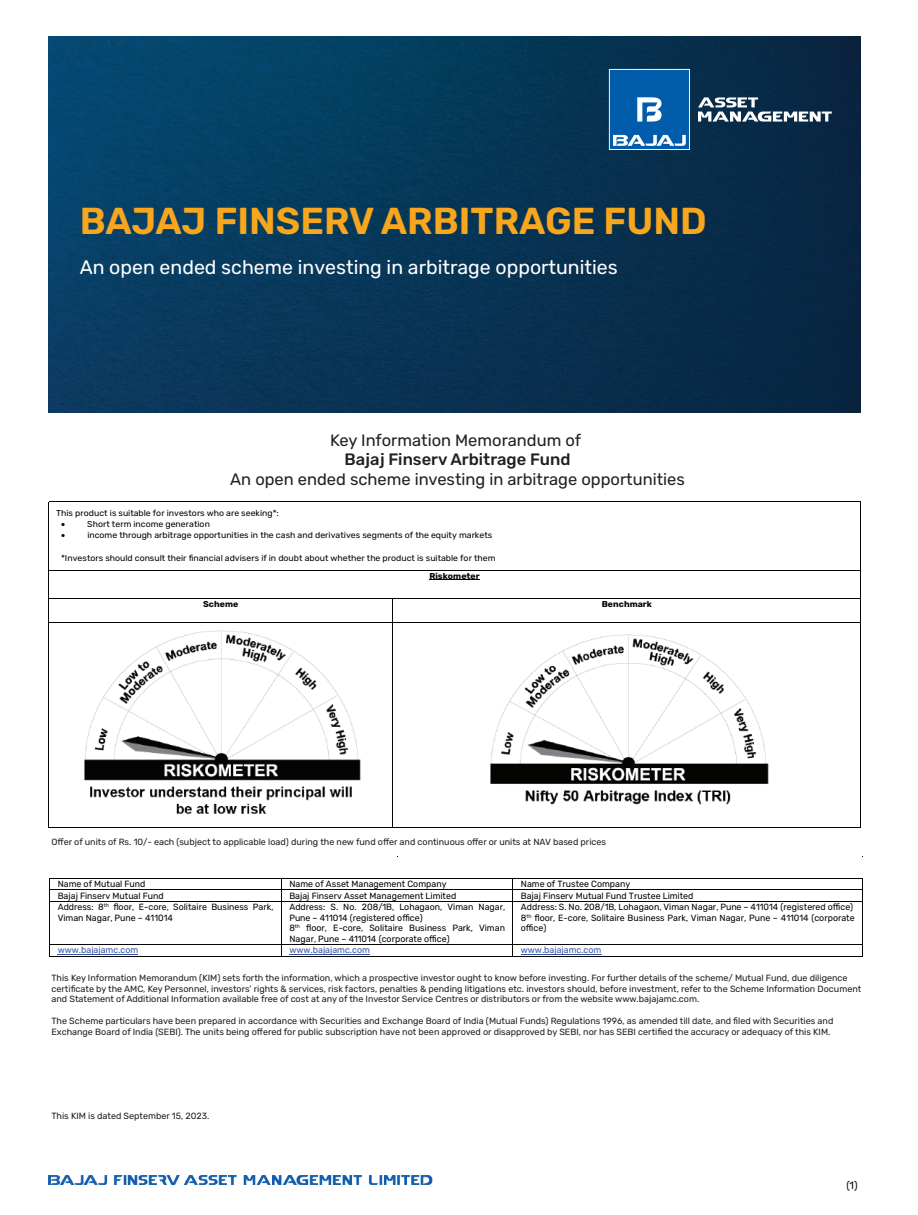
<style>
.page{position:relative;width:918px;height:1215px;background:#fff}
.page>*{position:absolute;margin:0;border:0;box-sizing:border-box;transform-origin:0 0}
.t1{font:600 37.5px "Rubik";color:#f8a61d}
.t2{font:19.5px "Rubik";color:#fff}
.t3{font:16.5px "Rubik";color:#231f20}
.t4{font:500 16.5px "Rubik";color:#231f20}
.t5{font:10.5px "Rubik";color:#050504}
.t6{font:9px/10.8px "Rubik";color:#231f20}
.t7{font:9px/10.6px "Rubik";color:#050504}
.t8{font:9px "Rubik";letter-spacing:.005em;color:#3a54a4}
.t9{font:8.55px "Rubik";color:#050504}
.t10{font:700 8.55px "Rubik";letter-spacing:.005em;color:#050504}
.t11{font:8.55px "Symbol";color:#050504}
</style>
<div class="page">
<img style="left:49px;top:1176px;width:383px;height:8px">
<hr style="left:49px;top:502px;width:811px;height:1px;background:#050504">
<hr style="left:48px;top:502px;width:1px;height:68px;background:#050504">
<hr style="left:860px;top:501px;width:1px;height:69px;background:#050504">
<hr style="left:429px;top:579px;width:51px;height:1px;background:#050504">
<hr style="left:49px;top:570px;width:811px;height:1px;background:#050504">
<hr style="left:49px;top:599px;width:344px;height:1px;background:#050504">
<hr style="left:393px;top:599px;width:467px;height:1px;background:#050504">
<svg style="left:48px;top:570px;width:1px;height:52px"></svg>
<hr style="left:49px;top:622px;width:344px;height:1px;background:#050504">
<hr style="left:393px;top:622px;width:467px;height:1px;background:#050504">
<svg style="left:860px;top:570px;width:1px;height:52px"></svg>
<hr style="left:48px;top:622px;width:1px;height:205px;background:#050504">
<hr style="left:49px;top:827px;width:344px;height:1px;background:#050504">
<hr style="left:393px;top:622px;width:1px;height:205px;background:#050504">
<hr style="left:393px;top:827px;width:467px;height:1px;background:#050504">
<hr style="left:860px;top:622px;width:1px;height:205px;background:#050504">
<img style="left:84px;top:630px;width:277px;height:184px">
<img style="left:490px;top:634px;width:279px;height:171px">
<hr style="left:50px;top:878px;width:231px;height:1px;background:#050504">
<hr style="left:282px;top:878px;width:231px;height:1px;background:#050504">
<hr style="left:513px;top:878px;width:349px;height:1px;background:#050504">
<hr style="left:50px;top:890px;width:231px;height:1px;background:#050504">
<hr style="left:282px;top:890px;width:231px;height:1px;background:#050504">
<hr style="left:513px;top:890px;width:349px;height:1px;background:#050504">
<svg style="left:49px;top:878px;width:1px;height:24px"></svg>
<hr style="left:50px;top:901px;width:231px;height:1px;background:#050504">
<svg style="left:281px;top:878px;width:1px;height:24px"></svg>
<hr style="left:282px;top:901px;width:231px;height:1px;background:#050504">
<hr style="left:513px;top:901px;width:349px;height:1px;background:#050504">
<svg style="left:862px;top:878px;width:1px;height:24px"></svg>
<hr style="left:49px;top:902px;width:1px;height:42px;background:#050504">
<hr style="left:281px;top:902px;width:1px;height:42px;background:#050504">
<hr style="left:513px;top:902px;width:1px;height:42px;background:#050504">
<hr style="left:862px;top:902px;width:1px;height:42px;background:#050504">
<hr style="left:58px;top:954px;width:80px;height:1px;background:#3a54a4">
<hr style="left:289px;top:954px;width:81px;height:1px;background:#3a54a4">
<hr style="left:521px;top:954px;width:80px;height:1px;background:#3a54a4">
<hr style="left:50px;top:944px;width:231px;height:1px;background:#050504">
<hr style="left:282px;top:944px;width:231px;height:1px;background:#050504">
<hr style="left:513px;top:944px;width:349px;height:1px;background:#050504">
<svg style="left:49px;top:944px;width:1px;height:13px"></svg>
<hr style="left:50px;top:956px;width:231px;height:1px;background:#050504">
<svg style="left:281px;top:944px;width:1px;height:13px"></svg>
<hr style="left:282px;top:956px;width:231px;height:1px;background:#050504">
<hr style="left:513px;top:956px;width:349px;height:1px;background:#050504">
<svg style="left:862px;top:944px;width:1px;height:13px"></svg>
<img style="left:48px;top:36px;width:812px;height:376px">
<svg style="left:698px;top:97px;width:134px;height:25px"></svg>
<svg style="left:609px;top:69px;width:81px;height:81px"></svg>
<h1 class="t1" style="left:80px;top:200px;width:629px">BAJAJ FINSERV ARBITRAGE FUND</h1>
<h2 class="t2" style="left:80px;top:256px;width:540px">An open ended scheme investing in arbitrage opportunities</h2>
<h3 class="t3" style="left:330px;top:431px;width:252px">Key Information Memorandum of</h3>
<h3 class="t4" style="left:345px;top:450px;width:227px">Bajaj Finserv Arbitrage Fund</h3>
<h3 class="t3" style="left:230px;top:470px;width:456px">An open ended scheme investing in arbitrage opportunities</h3>
<p class="t9" style="left:56px;top:508px;width:224px">This product is suitable for investors who are seeking*:</p>
<p class="t11" style="left:61px;top:518px;width:6px">•</p>
<p class="t9" style="left:87px;top:519px;width:124px">Short term income generation</p>
<p class="t11" style="left:61px;top:530px;width:6px">•</p>
<p class="t9" style="left:87px;top:530px;width:407px">income through arbitrage opportunities in the cash and derivatives segments of the equity markets</p>
<p class="t9" style="left:61px;top:553px;width:436px">*Investors should consult their financial advisers if in doubt about whether the product is suitable for them</p>
<p class="t10" style="left:429px;top:571px;width:52px">Riskometer</p>
<p class="t10" style="left:203px;top:599px;width:37px">Scheme</p>
<p class="t10" style="left:602px;top:599px;width:52px">Benchmark</p>
<p class="t6" style="left:52px;top:837px;width:556px">Offer of units of Rs. 10/- each (subject to applicable load) during the new fund offer and continuous offer or units at NAV based prices</p>
<p class="t7" style="left:58px;top:879px;width:89px">Name of Mutual Fund</p>
<p class="t7" style="left:289px;top:879px;width:159px">Name of Asset Management Company</p>
<p class="t7" style="left:521px;top:879px;width:111px">Name of Trustee Company</p>
<p class="t7" style="left:58px;top:890px;width:107px">Bajaj Finserv Mutual Fund</p>
<p class="t7" style="left:289px;top:890px;width:168px">Bajaj Finserv Asset Management Limited</p>
<p class="t7" style="left:521px;top:890px;width:174px">Bajaj Finserv Mutual Fund Trustee Limited</p>
<p class="t7" style="left:58px;top:902px;width:217px">Address: 8<sup>th</sup> floor, E-core, Solitaire Business Park,<br>Viman Nagar, Pune – 411014</p>
<p class="t7" style="left:289px;top:902px;width:218px">Address: S. No. 208/1B, Lohagaon, Viman Nagar, Pune – 411014 (registered office)<br>8<sup>th</sup> floor, E-core, Solitaire Business Park, Viman Nagar, Pune – 411014 (corporate office)</p>
<p class="t7" style="left:521px;top:902px;width:335px">Address: S. No. 208/1B, Lohagaon, Viman Nagar, Pune – 411014 (registered office)<br>8<sup>th</sup> floor, E-core, Solitaire Business Park, Viman Nagar, Pune – 411014 (corporate office)</p>
<p class="t8" style="left:58px;top:945px;width:82px">www.bajajamc.com</p>
<p class="t8" style="left:289px;top:945px;width:82px">www.bajajamc.com</p>
<p class="t8" style="left:521px;top:945px;width:82px">www.bajajamc.com</p>
<p class="t6" style="left:52px;top:973px;width:811px">This Key Information Memorandum (KIM) sets forth the information, which a prospective investor ought to know before investing. For further details of the scheme/ Mutual Fund, due diligence certificate by the AMC, Key Personnel, investors’ rights &amp; services, risk factors, penalties &amp; pending litigations etc. investors should, before investment, refer to the Scheme Information Document and Statement of Additional Information available free of cost at any of the Investor Service Centres or distributors or from the website www.bajajamc.com.</p>
<p class="t6" style="left:52px;top:1016px;width:783px">The Scheme particulars have been prepared in accordance with Securities and Exchange Board of India (Mutual Funds) Regulations 1996, as amended till date, and filed with Securities and<br>Exchange Board of India (SEBI). The units being offered for public subscription have not been approved or disapproved by SEBI, nor has SEBI certified the accuracy or adequacy of this KIM.</p>
<p class="t6" style="left:52px;top:1111px;width:159px">This KIM is dated September 15, 2023.</p>
<p class="t5" style="left:846px;top:1180px;width:13px">(1)</p>
</div>
